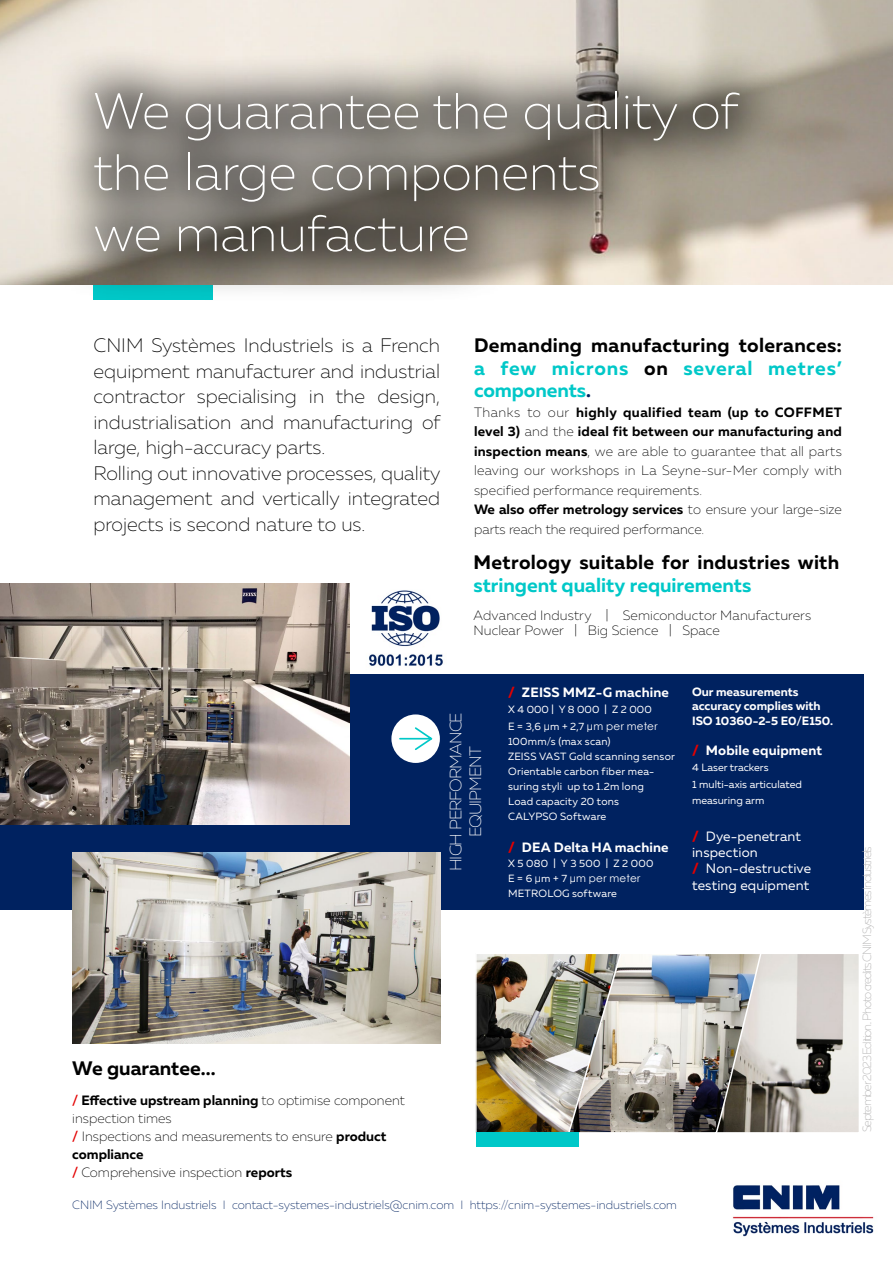
<style>
.page{position:relative;width:893px;height:1263px;background:#fff}
.page>*{position:absolute;margin:0;border:0;box-sizing:border-box;transform-origin:0 0}
.t1{font:200 51px/61.2px "Muller";color:#fff}
.t2{font:200 19.5px/25.5px "Muller";color:#000}
.t3{font:700 19.5px/22.5px "Muller";letter-spacing:.015em;color:#000;text-align:justify}
.t4{font:700 19.5px "Muller";color:#00c8c8}
.t5{font:200 16.5px/19.8px "Muller";letter-spacing:-.055em;color:#fff;text-align:center}
.t6{font:200 13.5px/19.5px "Muller";color:#000}
.t7{font:13.5px/16.2px "Muller";letter-spacing:.01em;color:#fff}
.t8{font:700 13.5px "Muller";letter-spacing:.01em;color:#fff}
.t9{font:200 12px "Muller";color:#002260}
.t10{font:200 12px "Muller";letter-spacing:-.1em;color:#b3b2b2}
.t11{font:700 12px/14.4px "Muller";color:#fff}
.t12{font:10.5px/15px "Muller";letter-spacing:.015em;color:#fff}
.t13{font:10.5px "Century Gothic";letter-spacing:.025em;color:#fff}
.s1{color:#00c8c8}
.s2{color:#002260}
.s3{font-weight:700}
.s4{font-weight:900;color:#e30000}
.s5{font-family:"Muller"}
.s6{font-weight:700;color:#e30000}
</style>
<div class="page">
<div style="left:0;top:674px;width:863px;height:235px;background:#002260"></div>
<img style="left:0;top:584px;width:350px;height:241px">
<img style="left:72px;top:853px;width:368px;height:190px">
<div style="left:391px;top:714px;width:49px;height:49px;background:#fff;border-radius:50%"></div>
<svg style="left:399px;top:726px;width:38px;height:26px"></svg>
<img style="left:0;top:0;width:893px;height:285px">
<img style="left:478px;top:955px;width:89px;height:175px">
<div style="left:475px;top:952px;width:171px;height:181px;border:2px solid #fff"></div>
<img style="left:762px;top:955px;width:95px;height:175px">
<div style="left:712px;top:952px;width:148px;height:181px;border:2px solid #fff"></div>
<div style="left:46px;top:43px;width:743px;height:260px;background:#000;opacity:.75"></div>
<img style="left:567px;top:952px;width:195px;height:181px">
<div style="left:477px;top:1132px;width:102px;height:15px;background:#00c8c8"></div>
<img style="left:369px;top:590px;width:74px;height:76px">
<img style="left:732px;top:1185px;width:142px;height:52px">
<h1 class="t1" style="left:94px;top:80px;width:646px">We guarantee the quality of the large components<br>we manufacture</h1>
<p class="t2" style="left:94px;top:333px;width:349px">CNIM Systèmes Industriels is a French equipment manufacturer and industrial contractor specialising in the design, industrialisation and manufacturing of large, high-accuracy parts.<br>Rolling out innovative processes, quality management and vertically integrated projects is second nature to us.</p>
<h2 class="t3" style="left:474px;top:334px;width:369px">Demanding manufacturing tolerances: <span class="s1">a few microns</span> on <span class="s1">several metres’ components</span><span class="s2">.</span></h2>
<p class="t6" style="left:474px;top:402px;width:369px">Thanks to our <span class="s3">highly qualified team (up to COFFMET level 3)</span> and the <span class="s3">ideal fit between our manufacturing and inspection means</span>, we are able to guarantee that all parts leaving our workshops in La Seyne-sur-Mer comply with specified performance requirements.<br><span class="s3">We also offer metrology services</span> to ensure your large-size parts reach the required performance.</p>
<h2 class="t3" style="left:474px;top:551px;width:367px">Metrology suitable for industries with</h2>
<h2 class="t4" style="left:474px;top:573px;width:279px">stringent quality requirements</h2>
<p class="t6" style="left:474px;top:609px;width:339px;line-height:14.2px">Advanced Industry | Semiconductor Manufacturers<br>Nuclear Power | Big Science | Space</p>
<p class="t5" style="left:446px;top:871px;width:161px;rotate:-90deg">HIGH PERFORMANCE<br>EQUIPMENT</p>
<p class="t8" style="left:508px;top:684px;width:162px"><span class="s4">/</span> ZEISS MMZ-G machine</p>
<p class="t12" style="left:508px;top:702px;width:145px">X 4 000 | Y 8 000 | Z 2 000</p>
<p class="t13" style="left:508px;top:719px;width:151px"><span class="s5">E = 3,6</span> µ<span class="s5">m + 2,7</span> µm per meter</p>
<p class="t12" style="left:508px;top:734px;width:168px">100mm/s (max scan)<br>ZEISS VAST Gold scanning sensor<br>Orientable carbon fiber mea&shy;suring styli up to 1.2m long<br>Load capacity 20 tons<br>CALYPSO Software</p>
<p class="t8" style="left:508px;top:839px;width:162px"><span class="s4">/</span> DEA Delta HA machine</p>
<p class="t12" style="left:508px;top:856px;width:147px">X 5 080 | Y 3 500 | Z 2 000</p>
<p class="t13" style="left:508px;top:871px;width:134px"><span class="s5">E = 6</span> µ<span class="s5">m + 7</span> µm per meter</p>
<p class="t12" style="left:508px;top:886px;width:110px">METROLOG software</p>
<p class="t11" style="left:692px;top:684px;width:143px">Our measurements accuracy complies with<br>ISO 10360-2-5 E0/E150.</p>
<p class="t8" style="left:692px;top:741px;width:132px"><span class="s4">/</span> Mobile equipment</p>
<p class="t12" style="left:692px;top:759px;width:112px;line-height:16.5px">4 Laser trackers<br>1 multi-axis articulated measuring arm</p>
<p class="t7" style="left:692px;top:828px;width:121px"><span class="s4">/</span> Dye-penetrant inspection<br><span class="s4">/</span> Non-destructive testing equipment</p>
<h2 class="t3" style="left:72px;top:1057px;width:145px">We guarantee...</h2>
<p class="t6" style="left:72px;top:1091px;width:334px;line-height:18px"><span class="s6">/</span> <span class="s3">Effective upstream planning</span> to optimise component inspection times<br><span class="s6">/</span> Inspections and measurements to ensure <span class="s3">product compliance<br></span><span class="s6">/</span> Comprehensive inspection <span class="s3">reports</span></p>
<p class="t9" style="left:72px;top:1198px;width:606px">CNIM Systèmes Industriels I contact-systemes-industriels@cnim.com I https://cnim-systemes-industriels.com</p>
<p class="t10" style="left:860px;top:1132px;width:287px;rotate:-90deg">September2023 Edition.. Photo credits CNIM Systèmes Industriels</p>
</div>
